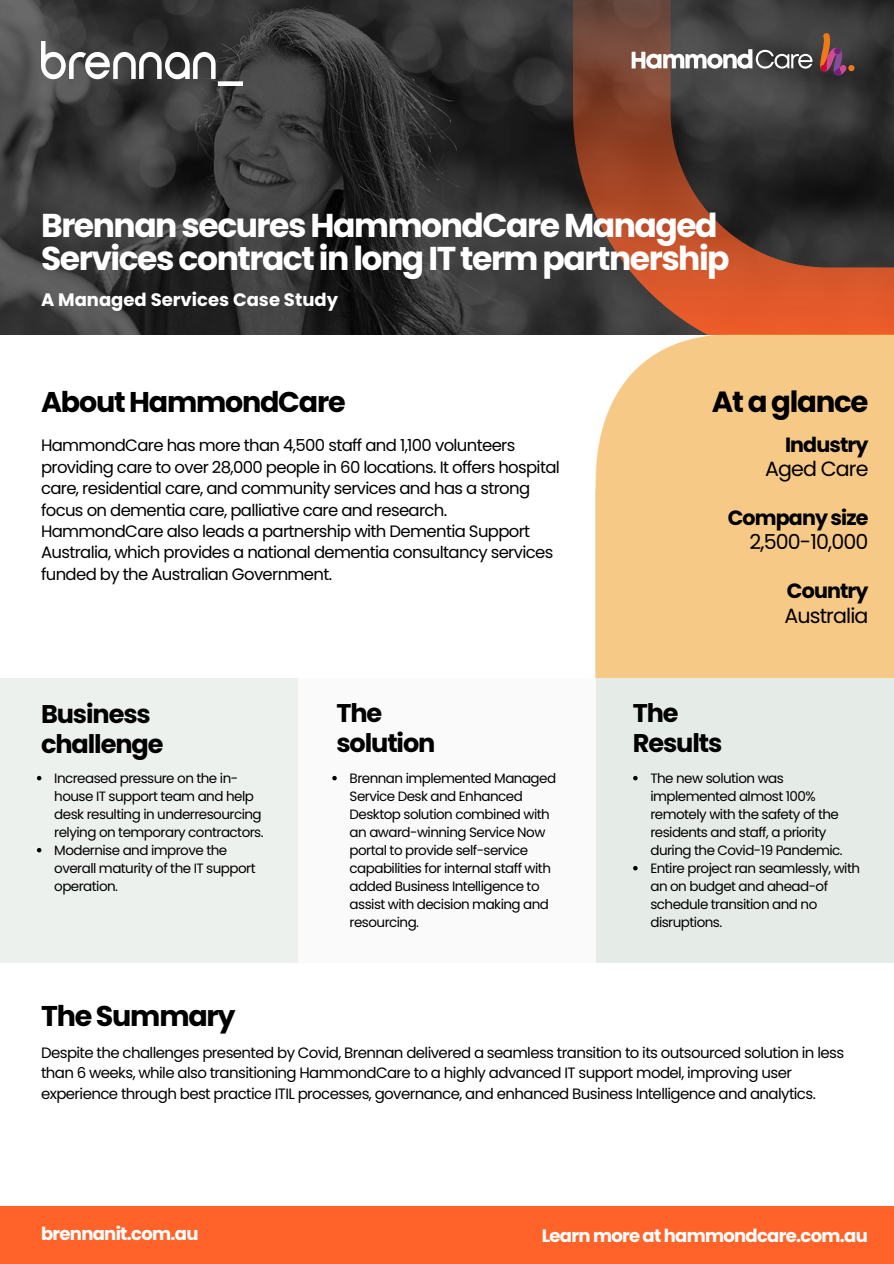
<style>
.page{position:relative;width:894px;height:1264px;background:#fff}
.page>*{position:absolute;margin:0;border:0;box-sizing:border-box;transform-origin:0 0}
.t1{font:700 33px/32.7px "Poppins";letter-spacing:-.045em;color:#fff}
.t2{font:700 29.1px "Poppins";letter-spacing:-.045em;color:#000}
.t3{font:700 28.5px "Poppins";letter-spacing:-.045em;color:#000}
.t4{font:700 25.5px/30.3px "Poppins";letter-spacing:-.045em;color:#000}
.t5{font:20.55px/24.5px "Poppins";letter-spacing:-.045em;color:#000;text-align:right}
.t6{font:700 20.55px/24.5px "Poppins";letter-spacing:-.045em;color:#000;text-align:right}
.t7{font:700 18px "Poppins";letter-spacing:-.04em;color:#fff}
.t8{font:700 18px "Poppins";color:#fff}
.t9{font:16.5px/21.3px "Poppins";letter-spacing:-.04em;color:#000}
.t10{font:15px/20.2px "Poppins";letter-spacing:-.04em;color:#000}
.t11{font:13.5px/18px "Poppins";letter-spacing:-.04em;color:#000}
.s1{font-weight:400}
.s2{font-weight:700}
</style>
<div class="page">
<div style="left:0;top:1206px;width:893px;height:57px;background:#ff6329"></div>
<svg style="left:0;top:0;width:893px;height:335px;background:#343434"></svg>
<img style="left:573px;top:0;width:320px;height:334px">
<img style="left:41px;top:42px;width:201px;height:43px">
<div style="left:0;top:678px;width:297px;height:284px;background:#edf1ee"></div>
<div style="left:298px;top:678px;width:297px;height:284px;background:#f9faf9"></div>
<div style="left:595px;top:678px;width:298px;height:284px;background:#e5ece8"></div>
<svg style="left:631px;top:49px;width:181px;height:20px"></svg>
<svg style="left:819px;top:33px;width:35px;height:43px;background:#704548"></svg>
<svg style="left:37px;top:776px;width:4px;height:4px"></svg>
<svg style="left:37px;top:848px;width:4px;height:4px"></svg>
<svg style="left:332px;top:776px;width:5px;height:4px"></svg>
<svg style="left:633px;top:776px;width:4px;height:4px"></svg>
<svg style="left:633px;top:866px;width:4px;height:4px"></svg>
<p class="t1" style="left:41px;top:209px;width:690px">Brennan secures HammondCare Managed<br>Services contract in long IT term partnership</p>
<p class="t8" style="left:41px;top:287px;width:298px">A Managed Services Case Study</p>
<h5 class="t3" style="left:41px;top:382px;width:306px">About HammondCare</h5>
<p class="t9" style="left:41px;top:435px;width:520px">HammondCare has more than 4,500 staff and 1,100 volunteers providing care to over 28,000 people in 60 locations. It offers hospital care, residential care, and community services and has a strong focus on dementia care, palliative care and research.<br>HammondCare also leads a partnership with Dementia Support Australia, which provides a national dementia consultancy services funded by the Australian Government.</p>
<h4 class="t2" style="left:711px;top:381px;width:158px">At a glance</h4>
<h4 class="t6" style="left:765px;top:432px;width:105px">Industry<br><span class="s1">Aged Care</span></h4>
<h4 class="t5" style="left:727px;top:505px;width:142px"><span class="s2">Company size<br></span>2,500-10,000</h4>
<h3 class="t5" style="left:784px;top:578px;width:85px;text-align:left"><span class="s2">Country<br></span>Australia</h3>
<h6 class="t4" style="left:41px;top:698px;width:124px">Business challenge</h6>
<p class="t4" style="left:336px;top:697px;width:101px">The solution</p>
<h2 class="t4" style="left:632px;top:697px;width:91px">The<br>Results</h2>
<h3 class="t11" style="left:54px;top:769px;width:211px">Increased pressure on the in&shy;house IT support team and help desk resulting in underresourcing relying on temporary contractors.</h3>
<p class="t11" style="left:54px;top:841px;width:203px">Modernise and improve the overall maturity of the IT support operation.</p>
<h2 class="t3" style="left:41px;top:995px;width:196px">The Summary</h2>
<h3 class="t11" style="left:349px;top:769px;width:208px">Brennan implemented Managed<br>Service Desk and Enhanced<br>Desktop solution combined with an award-winning Service Now portal to provide self-service capabilities for internal staff with added Business Intelligence to assist with decision making and resourcing.</h3>
<p class="t11" style="left:650px;top:769px;width:194px">The new solution was implemented almost 100% remotely with the safety of the residents and staff, a priority during the Covid-19 Pandemic.</p>
<p class="t11" style="left:650px;top:859px;width:211px">Entire project ran seamlessly, with an on budget and ahead-of schedule transition and no disruptions.</p>
<p class="t10" style="left:41px;top:1042px;width:804px">Despite the challenges presented by Covid, Brennan delivered a seamless transition to its outsourced solution in less than 6 weeks, while also transitioning HammondCare to a highly advanced IT support model, improving user experience through best practice ITIL processes, governance, and enhanced Business Intelligence and analytics.</p>
<p class="t7" style="left:41px;top:1221px;width:159px">brennanit.com.au</p>
<h1 class="t7" style="left:541px;top:1223px;width:327px">Learn more at hammondcare.com.au</h1>
</div>
